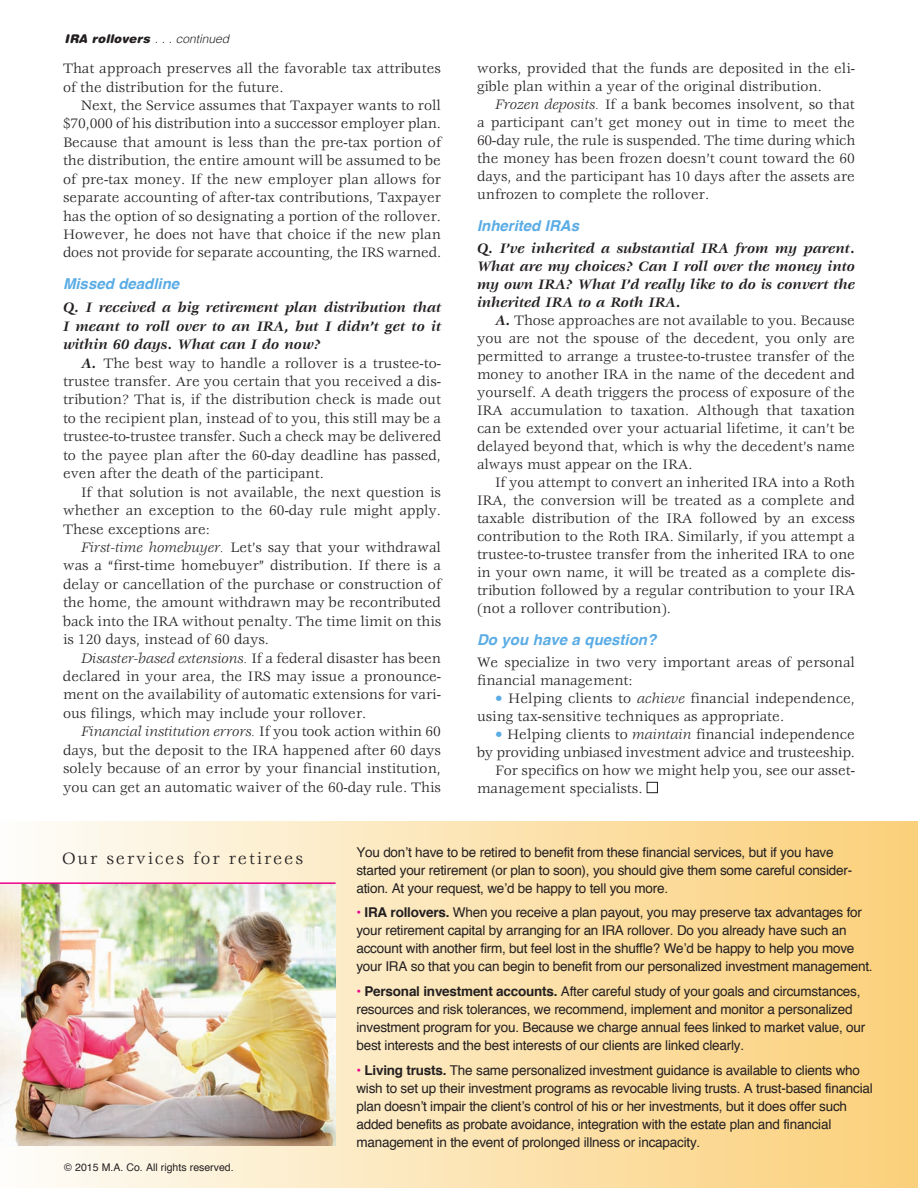
<style>
.page{position:relative;width:918px;height:1188px;background:#fff}
.page>*{position:absolute;margin:0;border:0;box-sizing:border-box;transform-origin:0 0}
.Box_Head{font:18px "Veljovic";letter-spacing:.1em;color:#231f20}
.Body{font:15px/18.5px "Veljovic";color:#231f20;text-align:justify}
.Body_no_indent{font:italic 700 15px/18px "Veljovic";letter-spacing:.005em;color:#231f20;text-align:justify}
.Body_no_indent-2{font:15px/18px "Veljovic";color:#231f20}
.Color_subhead{font:italic 700 15px "Helvetica";color:#5aace5}
.box_text{font:13.5px/18px "Helvetica";letter-spacing:-.015em;color:#231f20}
.t1{font:italic 900 12px "Helvetica Rounded";letter-spacing:.015em;color:#231f20}
.t2{font:10.5px "Helvetica";color:#231f20}
.s1{font-family:"Helvetica";font-weight:300}
.s2{font-weight:700;font-style:italic}
.s3{font-style:italic}
.s4{color:#5aace5}
.s5{font-weight:700;color:#ed028c}
.s6{font-weight:700}
</style>
<div class="page">
<div style="left:0;top:822px;width:918px;height:366px;background:linear-gradient(to right,#fefdf8,#fbcf78)"></div>
<div style="left:647px;top:782px;width:11px;height:11px;border:1px solid #231f20"></div>
<img style="left:0;top:884px;width:336px;height:262px">
<hr style="left:0;top:882px;width:336px;height:2px;background:#ed028c">
<p class="t1" style="left:64px;top:31px;width:166px">IRA rollovers <span class="s1">. . . continued</span></p>
<p class="Body" style="left:63px;top:60px;width:379px">That approach preserves all the favorable tax attributes of the distribution for the future.</p>
<p class="Body" style="left:63px;top:97px;width:380px;text-indent:18px">Next, the Service assumes that Taxpayer wants to roll $70,000 of his distribution into a successor employer plan.<br>Because that amount is less than the pre-tax portion of the distribution, the entire amount will be assumed to be of pre-tax money. If the new employer plan allows for separate accounting of after-tax contributions, Taxpayer has the option of so designating a portion of the rollover.<br>However, he does not have that choice if the new plan does not provide for separate accounting, the IRS warned.</p>
<p class="Color_subhead" style="left:63px;top:272px;width:118px">Missed deadline</p>
<p class="Body_no_indent" style="left:63px;top:299px;width:380px;line-height:18.5px">Q. I received a big retirement plan distribution that I meant to roll over to an IRA, but I didn’t get to it within 60 days. What can I do now?</p>
<p class="Body" style="left:63px;top:354px;width:380px;text-indent:18px"><span class="s2">A.</span> The best way to handle a rollover is a trustee-to&shy;trustee transfer. Are you certain that you received a dis&shy;tribution? That is, if the distribution check is made out to the recipient plan, instead of to you, this still may be a trustee-to-trustee transfer. Such a check may be delivered to the payee plan after the 60-day deadline has passed, even after the death of the participant.</p>
<p class="Body" style="left:63px;top:483px;width:380px;text-indent:18px">If that solution is not available, the next question is whether an exception to the 60-day rule might apply.<br>These exceptions are:</p>
<p class="Body" style="left:63px;top:539px;width:380px;text-indent:18px"><span class="s3">First-time homebuyer.</span> Let’s say that your withdrawal was a “first-time homebuyer” distribution. If there is a delay or cancellation of the purchase or construction of the home, the amount withdrawn may be recontributed back into the IRA without penalty. The time limit on this is 120 days, instead of 60 days.</p>
<p class="Body" style="left:63px;top:649px;width:380px;text-indent:18px"><span class="s3">Disaster-based extensions.</span> If a federal disaster has been declared in your area, the IRS may issue a pronounce&shy;ment on the availability of automatic extensions for vari&shy;ous filings, which may include your rollover.</p>
<p class="Body" style="left:63px;top:723px;width:380px;text-indent:18px"><span class="s3">Financial institution errors.</span> If you took action within 60 days, but the deposit to the IRA happened after 60 days solely because of an error by your financial institution, you can get an automatic waiver of the 60-day rule. This</p>
<p class="Body" style="left:477px;top:60px;width:379px;line-height:18px">works, provided that the funds are deposited in the eli&shy;gible plan within a year of the original distribution.</p>
<p class="Body" style="left:477px;top:96px;width:380px;line-height:18px;text-indent:18px"><span class="s3">Frozen deposits.</span> If a bank becomes insolvent, so that a participant can’t get money out in time to meet the 60-day rule, the rule is suspended. The time during which the money has been frozen doesn’t count toward the 60 days, and the participant has 10 days after the assets are unfrozen to complete the rollover.</p>
<p class="Color_subhead" style="left:477px;top:213px;width:104px">Inherited IRAs</p>
<p class="Body_no_indent" style="left:477px;top:240px;width:380px">Q. I’ve inherited a substantial IRA from my parent.<br>What are my choices? Can I roll over the money into my own IRA? What I’d really like to do is convert the inherited IRA to a Roth IRA.</p>
<p class="Body" style="left:477px;top:312px;width:380px;line-height:18px;text-indent:18px"><span class="s2">A.</span> Those approaches are not available to you. Because you are not the spouse of the decedent, you only are permitted to arrange a trustee-to-trustee transfer of the money to another IRA in the name of the decedent and yourself. A death triggers the process of exposure of the IRA accumulation to taxation. Although that taxation can be extended over your actuarial lifetime, it can’t be delayed beyond that, which is why the decedent’s name always must appear on the IRA.</p>
<p class="Body" style="left:477px;top:474px;width:380px;line-height:18px;text-indent:18px">If you attempt to convert an inherited IRA into a Roth IRA, the conversion will be treated as a complete and taxable distribution of the IRA followed by an excess contribution to the Roth IRA. Similarly, if you attempt a trustee-to-trustee transfer from the inherited IRA to one in your own name, it will be treated as a complete dis&shy;tribution followed by a regular contribution to your IRA (not a rollover contribution).</p>
<p class="Color_subhead" style="left:477px;top:627px;width:181px">Do you have a question?</p>
<p class="Body_no_indent-2" style="left:477px;top:654px;width:379px">We specialize in two very important areas of personal financial management:</p>
<p class="Body" style="left:477px;top:690px;width:379px;line-height:18px;text-indent:18px"><span class="s4">•</span> Helping clients to <span class="s3">achieve</span> financial independence, using tax-sensitive techniques as appropriate.</p>
<p class="Body" style="left:477px;top:726px;width:380px;line-height:18px;text-align:right"><span class="s4">•</span> Helping clients to <span class="s3">maintain</span> financial independence by providing unbiased investment advice and trusteeship.</p>
<p class="Body" style="left:477px;top:762px;width:379px;line-height:18px;text-indent:18px">For specifics on how we might help you, see our asset&shy;management specialists.</p>
<p class="Box_Head" style="left:62px;top:849px;width:243px">Our services for retirees</p>
<p class="t2" style="left:64px;top:1160px;width:171px">© 2015 M.A. Co. All rights reserved.</p>
<p class="box_text" style="left:356px;top:843px;width:498px">You don’t have to be retired to benefit from these financial services, but if you have started your retirement (or plan to soon), you should give them some careful consider&shy;ation. At your request, we’d be happy to tell you more.</p>
<p class="box_text" style="left:356px;top:904px;width:518px"><span class="s5">•</span> <span class="s6">IRA rollovers.</span> When you receive a plan payout, you may preserve tax advantages for your retirement capital by arranging for an IRA rollover. Do you already have such an account with another firm, but feel lost in the shuffle? We’d be happy to help you move your IRA so that you can begin to benefit from our personalized investment management.</p>
<p class="box_text" style="left:356px;top:983px;width:510px"><span class="s5">•</span> <span class="s6">Personal investment accounts.</span> After careful study of your goals and circumstances, resources and risk tolerances, we recommend, implement and monitor a personalized investment program for you. Because we charge annual fees linked to market value, our best interests and the best interests of our clients are linked clearly.</p>
<p class="box_text" style="left:356px;top:1061px;width:518px"><span class="s5">•</span> <span class="s6">Living trusts.</span> The same personalized investment guidance is available to clients who wish to set up their investment programs as revocable living trusts. A trust-based financial plan doesn’t impair the client’s control of his or her investments, but it does offer such added benefits as probate avoidance, integration with the estate plan and financial management in the event of prolonged illness or incapacity.</p>
</div>
